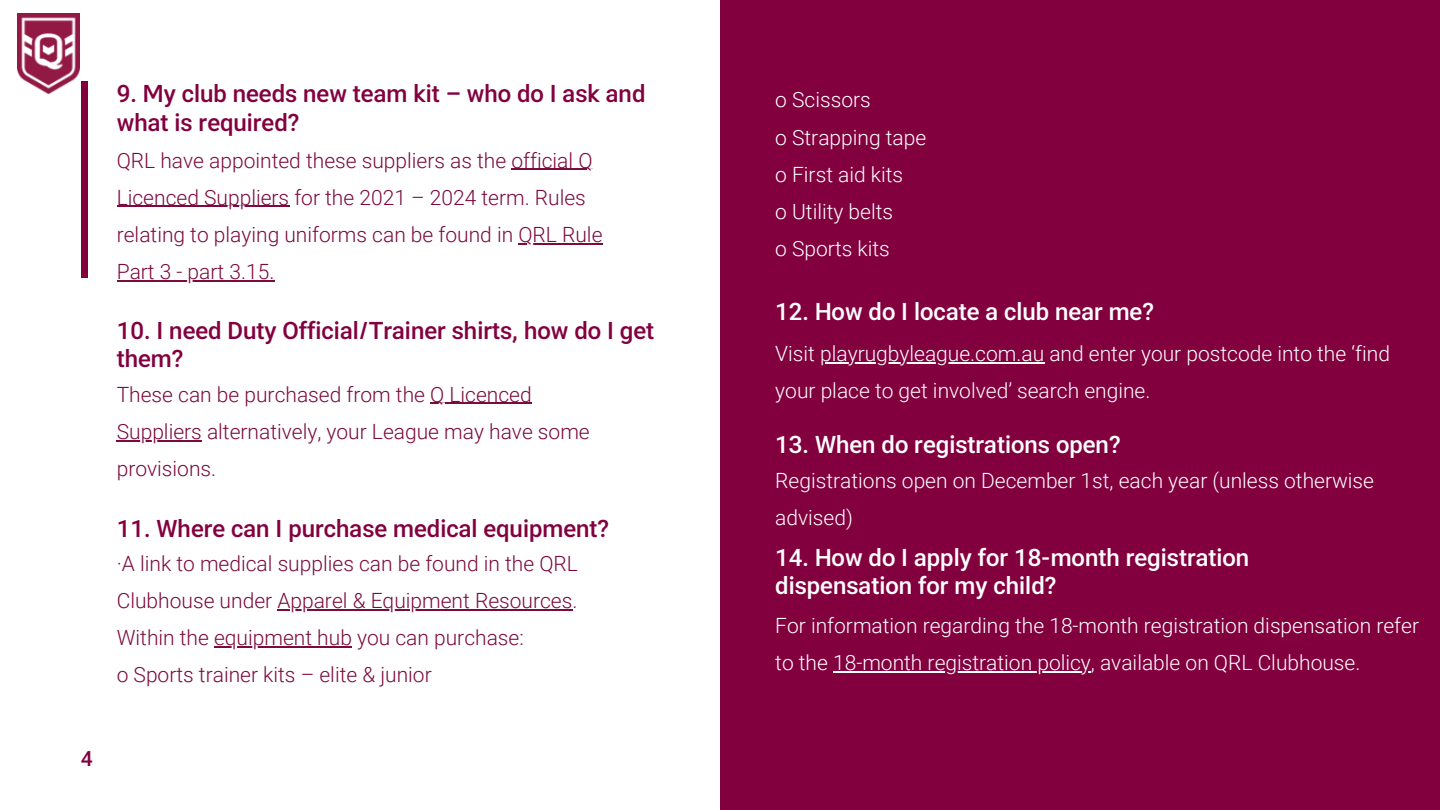
<style>
.page{position:relative;width:1440px;height:810px;background:#fff}
.page>*{position:absolute;margin:0;border:0;box-sizing:border-box;transform-origin:0 0}
.t1{font:500 24px/28.2px "RL2";color:#83003f}
.t2{font:500 24px/28.2px "RL2";color:#fefefe}
.t3{font:300 21px/37.2px "Roboto";color:#7b0a3d}
.t4{font:300 21px/37.2px "Roboto";color:#fefefe}
.t5{font:500 21px "RL2";color:#83003f}
</style>
<div class="page">
<div style="left:720px;top:0;width:720px;height:810px;background:#83003f"></div>
<div style="left:81px;top:81px;width:7px;height:196px;background:#83003f"></div>
<hr style="left:511px;top:169px;width:82px;height:1px;background:#7b0a3d">
<hr style="left:117px;top:206px;width:172px;height:1px;background:#7b0a3d">
<hr style="left:518px;top:243px;width:85px;height:1px;background:#7b0a3d">
<hr style="left:117px;top:280px;width:157px;height:1px;background:#7b0a3d">
<hr style="left:430px;top:403px;width:102px;height:1px;background:#7b0a3d">
<hr style="left:117px;top:440px;width:85px;height:1px;background:#7b0a3d">
<hr style="left:277px;top:609px;width:295px;height:1px;background:#7b0a3d">
<hr style="left:214px;top:646px;width:138px;height:2px;background:#7b0a3d">
<hr style="left:820px;top:362px;width:224px;height:1px;background:#fefefe">
<hr style="left:833px;top:671px;width:258px;height:1px;background:#fefefe">
<img style="left:18px;top:13px;width:62px;height:80px">
<p class="t1" style="left:117px;top:81px;width:530px">9. My club needs new team kit – who do I ask and what is required?</p>
<p class="t3" style="left:117px;top:142px;width:477px">QRL have appointed these suppliers as the official Q</p>
<p class="t3" style="left:117px;top:179px;width:487px">Licenced Suppliers for the 2021 – 2024 term. Rules relating to playing uniforms can be found in QRL Rule</p>
<p class="t3" style="left:117px;top:253px;width:159px">Part 3 - part 3.15.</p>
<p class="t1" style="left:117px;top:317px;width:539px">10. I need Duty Official/Trainer shirts, how do I get them?</p>
<p class="t3" style="left:117px;top:376px;width:417px">These can be purchased from the Q Licenced</p>
<p class="t3" style="left:117px;top:413px;width:475px">Suppliers alternatively, your League may have some provisions.</p>
<p class="t1" style="left:117px;top:516px;width:494px">11. Where can I purchase medical equipment?</p>
<p class="t3" style="left:117px;top:545px;width:463px">·A link to medical supplies can be found in the QRL<br>Clubhouse under Apparel &amp; Equipment Resources.</p>
<h1 class="t3" style="left:117px;top:620px;width:409px">Within the equipment hub you can purchase:</h1>
<p class="t3" style="left:117px;top:657px;width:317px">o Sports trainer kits – elite &amp; junior</p>
<h1 class="t5" style="left:81px;top:744px;width:13px">4</h1>
<h1 class="t4" style="left:775px;top:82px;width:97px">o Scissors</h1>
<p class="t4" style="left:775px;top:119px;width:153px">o Strapping tape</p>
<h1 class="t4" style="left:775px;top:156px;width:129px">o First aid kits</h1>
<p class="t4" style="left:775px;top:193px;width:119px">o Utility belts o Sports kits</p>
<p class="t2" style="left:775px;top:299px;width:380px">12. How do I locate a club near me?</p>
<p class="t4" style="left:775px;top:335px;width:616px">Visit playrugbyleague.com.au and enter your postcode into the ‘find your place to get involved’ search engine.</p>
<p class="t2" style="left:775px;top:432px;width:347px">13. When do registrations open?</p>
<p class="t4" style="left:775px;top:463px;width:600px">Registrations open on December 1st, each year (unless otherwise advised)</p>
<p class="t2" style="left:775px;top:544px;width:476px">14. How do I apply for 18-month registration dispensation for my child?</p>
<p class="t4" style="left:775px;top:607px;width:645px">For information regarding the 18-month registration dispensation refer to the 18-month registration policy, available on QRL Clubhouse.</p>
</div>
